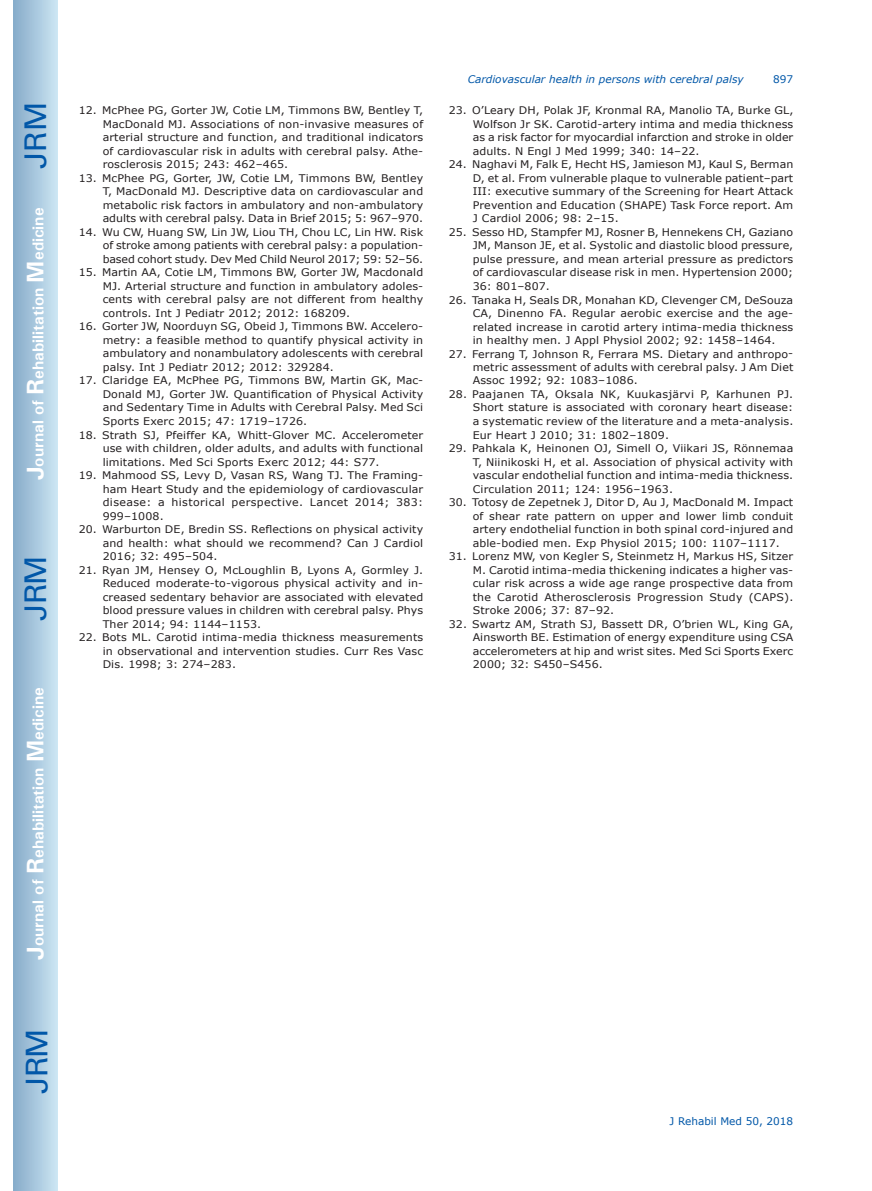
<style>
.page{position:relative;width:872px;height:1191px;background:#fff}
.page>*{position:absolute;margin:0;border:0;box-sizing:border-box;transform-origin:0 0}
.t1{font:30px "Univers";letter-spacing:-.03em;color:#0157a8}
.t2{font:700 15.75px "Univers";color:#fff}
.t3{font:10.5px/13.5px "Verdana";letter-spacing:.01em;color:#231f20;text-align:justify;scale:1.05 1}
.t4{font:italic 10.5px "Verdana";color:#0157a8}
.t5{font:10.5px "Verdana";color:#0157a8}
.s1{font-size:24px}
</style>
<div class="page">
<div style="left:14px;top:0;width:43px;height:1191px;background:linear-gradient(to right,#88acca,#cbe5f2)"></div>
<h1 class="t1" style="left:18px;top:169px;width:68px;rotate:-90deg">JRM</h1>
<h2 class="t2" style="left:28px;top:480px;width:274px;rotate:-90deg"><span class="s1">J</span>ournal of <span class="s1">R</span>ehabilitation <span class="s1">M</span>edicine</h2>
<h1 class="t1" style="left:18px;top:620px;width:67px;rotate:-90deg">JRM</h1>
<h2 class="t2" style="left:28px;top:959px;width:274px;rotate:-90deg"><span class="s1">J</span>ournal of <span class="s1">R</span>ehabilitation <span class="s1">M</span>edicine</h2>
<h1 class="t1" style="left:19px;top:1093px;width:67px;rotate:-90deg">JRM</h1>
<p class="t3" style="left:103px;top:104px;width:307px;text-indent:-24px">12. McPhee PG, Gorter JW, Cotie LM, Timmons BW, Bentley T, MacDonald MJ. Associations of non-invasive measures of arterial structure and function, and traditional indicators of cardiovascular risk in adults with cerebral palsy. Athe&shy;rosclerosis 2015; 243: 462–465.</p>
<p class="t3" style="left:103px;top:171px;width:307px;text-indent:-24px">13. McPhee PG, Gorter, JW, Cotie LM, Timmons BW, Bentley T, MacDonald MJ. Descriptive data on cardiovascular and metabolic risk factors in ambulatory and non-ambulatory adults with cerebral palsy. Data in Brief 2015; 5: 967–970.</p>
<p class="t3" style="left:103px;top:225px;width:307px;text-indent:-24px">14. Wu CW, Huang SW, Lin JW, Liou TH, Chou LC, Lin HW. Risk of stroke among patients with cerebral palsy: a population&shy;based cohort study. Dev Med Child Neurol 2017; 59: 52–56.</p>
<p class="t3" style="left:103px;top:266px;width:307px;text-indent:-24px">15. Martin AA, Cotie LM, Timmons BW, Gorter JW, Macdonald MJ. Arterial structure and function in ambulatory adoles&shy;cents with cerebral palsy are not different from healthy controls. Int J Pediatr 2012; 2012: 168209.</p>
<p class="t3" style="left:103px;top:320px;width:307px;text-indent:-24px">16. Gorter JW, Noorduyn SG, Obeid J, Timmons BW. Accelero&shy;metry: a feasible method to quantify physical activity in ambulatory and nonambulatory adolescents with cerebral palsy. Int J Pediatr 2012; 2012: 329284.</p>
<p class="t3" style="left:103px;top:374px;width:307px;text-indent:-24px">17. Claridge EA, McPhee PG, Timmons BW, Martin GK, Mac-Donald MJ, Gorter JW. Quantification of Physical Activity and Sedentary Time in Adults with Cerebral Palsy. Med Sci Sports Exerc 2015; 47: 1719–1726.</p>
<p class="t3" style="left:103px;top:428px;width:307px;text-indent:-24px">18. Strath SJ, Pfeiffer KA, Whitt-Glover MC. Accelerometer use with children, older adults, and adults with functional limitations. Med Sci Sports Exerc 2012; 44: S77.</p>
<p class="t3" style="left:103px;top:468px;width:307px;text-indent:-24px">19. Mahmood SS, Levy D, Vasan RS, Wang TJ. The Framing&shy;ham Heart Study and the epidemiology of cardiovascular disease: a historical perspective. Lancet 2014; 383:<br>999–1008.</p>
<p class="t3" style="left:103px;top:522px;width:307px;text-indent:-24px">20. Warburton DE, Bredin SS. Reflections on physical activity and health: what should we recommend? Can J Cardiol 2016; 32: 495–504.</p>
<p class="t3" style="left:103px;top:563px;width:307px;text-indent:-24px">21. Ryan JM, Hensey O, McLoughlin B, Lyons A, Gormley J.<br>Reduced moderate-to-vigorous physical activity and in&shy;creased sedentary behavior are associated with elevated blood pressure values in children with cerebral palsy. Phys Ther 2014; 94: 1144–1153.</p>
<p class="t3" style="left:103px;top:630px;width:307px;text-indent:-24px">22. Bots ML. Carotid intima-media thickness measurements in observational and intervention studies. Curr Res Vasc Dis. 1998; 3: 274–283.</p>
<p class="t4" style="left:468px;top:72px;width:277px">Cardiovascular health in persons with cerebral palsy</p>
<p class="t5" style="left:773px;top:72px;width:22px">897</p>
<p class="t3" style="left:473px;top:104px;width:307px;text-indent:-24px">23. O’Leary DH, Polak JF, Kronmal RA, Manolio TA, Burke GL, Wolfson Jr SK. Carotid-artery intima and media thickness as a risk factor for myocardial infarction and stroke in older adults. N Engl J Med 1999; 340: 14–22.</p>
<p class="t3" style="left:473px;top:158px;width:307px;text-indent:-24px">24. Naghavi M, Falk E, Hecht HS, Jamieson MJ, Kaul S, Berman D, et al. From vulnerable plaque to vulnerable patient–part III: executive summary of the Screening for Heart Attack Prevention and Education (SHAPE) Task Force report. Am J Cardiol 2006; 98: 2–15.</p>
<p class="t3" style="left:473px;top:225px;width:307px;text-indent:-24px">25. Sesso HD, Stampfer MJ, Rosner B, Hennekens CH, Gaziano JM, Manson JE, et al. Systolic and diastolic blood pressure, pulse pressure, and mean arterial pressure as predictors of cardiovascular disease risk in men. Hypertension 2000; 36: 801–807.</p>
<p class="t3" style="left:473px;top:293px;width:307px;text-indent:-24px">26. Tanaka H, Seals DR, Monahan KD, Clevenger CM, DeSouza CA, Dinenno FA. Regular aerobic exercise and the age&shy;related increase in carotid artery intima-media thickness in healthy men. J Appl Physiol 2002; 92: 1458–1464.</p>
<p class="t3" style="left:473px;top:347px;width:307px;text-indent:-24px">27. Ferrang T, Johnson R, Ferrara MS. Dietary and anthropo&shy;metric assessment of adults with cerebral palsy. J Am Diet Assoc 1992; 92: 1083–1086.</p>
<p class="t3" style="left:473px;top:387px;width:307px;text-indent:-24px">28. Paajanen TA, Oksala NK, Kuukasjärvi P, Karhunen PJ.<br>Short stature is associated with coronary heart disease: a systematic review of the literature and a meta-analysis.<br>Eur Heart J 2010; 31: 1802–1809.</p>
<p class="t3" style="left:473px;top:441px;width:307px;text-indent:-24px">29. Pahkala K, Heinonen OJ, Simell O, Viikari JS, Rönnemaa T, Niinikoski H, et al. Association of physical activity with vascular endothelial function and intima-media thickness.<br>Circulation 2011; 124: 1956–1963.</p>
<p class="t3" style="left:473px;top:495px;width:307px;text-indent:-24px">30. Totosy de Zepetnek J, Ditor D, Au J, MacDonald M. Impact of shear rate pattern on upper and lower limb conduit artery endothelial function in both spinal cord-injured and able-bodied men. Exp Physiol 2015; 100: 1107–1117.</p>
<p class="t3" style="left:473px;top:549px;width:307px;text-indent:-24px">31. Lorenz MW, von Kegler S, Steinmetz H, Markus HS, Sitzer M. Carotid intima-media thickening indicates a higher vas&shy;cular risk across a wide age range prospective data from the Carotid Atherosclerosis Progression Study (CAPS).<br>Stroke 2006; 37: 87–92.</p>
<p class="t3" style="left:473px;top:617px;width:307px;text-indent:-24px">32. Swartz AM, Strath SJ, Bassett DR, O’brien WL, King GA, Ainsworth BE. Estimation of energy expenditure using CSA accelerometers at hip and wrist sites. Med Sci Sports Exerc 2000; 32: S450–S456.</p>
<p class="t5" style="left:669px;top:1114px;width:125px">J Rehabil Med 50, 2018</p>
</div>
